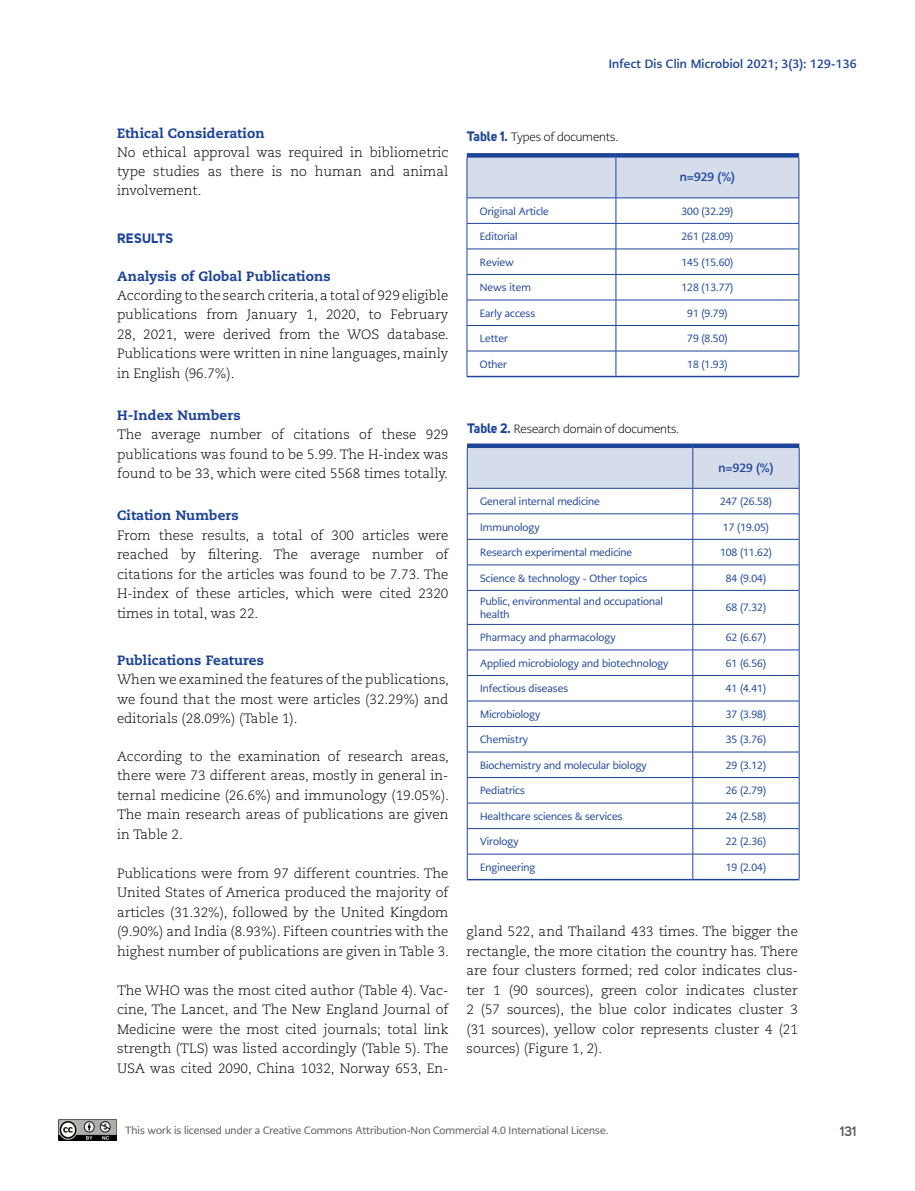
<style>
.page{position:relative;width:915px;height:1191px;background:#fff}
.page>*{position:absolute;margin:0;border:0;box-sizing:border-box;transform-origin:0 0}
.t1{font:300 13.5px/19.5px "Caecilia LT Pro 45";color:#000;text-align:justify}
.t2{font:800 13.5px "Caecilia LT Pro 85";letter-spacing:.01em;color:#1d4498}
.t3{font:700 13.5px "Uni Sans";letter-spacing:.02em;color:#1d4498}
.t4{font:600 13.5px "Uni Sans";color:#58595b}
.t5{font:300 12px "PMN Caecilia Sans Head";letter-spacing:-.01em;color:#000}
.t6{font:700 12px "PMN Caecilia Sans Head";letter-spacing:.02em;color:#1d4498}
.t7{font:10.5px/12.6px "PMN Caecilia Sans Head";color:#1d4498}
.t8{font:10.5px "PMN Caecilia Sans Head";color:#58595b}
.s1{font-family:"Uni Sans";font-weight:700;font-size:13.5px;color:#1d4498}
</style>
<div class="page">
<img style="left:58px;top:1119px;width:59px;height:21px">
<div style="left:466px;top:153px;width:149px;height:5px;background:#1d4498"></div>
<div style="left:615px;top:153px;width:183px;height:5px;background:#1d4498"></div>
<svg style="left:466px;top:155px;width:333px;height:221px"></svg>
<hr style="left:466px;top:376px;width:149px;height:1px;background:#1d4498">
<hr style="left:615px;top:376px;width:183px;height:1px;background:#1d4498">
<div style="left:467px;top:443px;width:225px;height:5px;background:#1d4498"></div>
<div style="left:692px;top:443px;width:107px;height:5px;background:#1d4498"></div>
<svg style="left:467px;top:446px;width:332px;height:144px"></svg>
<hr style="left:467px;top:590px;width:225px;height:1px;background:#1d4498">
<hr style="left:467px;top:590px;width:1px;height:34px;background:#1d4498">
<hr style="left:692px;top:590px;width:107px;height:1px;background:#1d4498">
<hr style="left:692px;top:590px;width:1px;height:34px;background:#1d4498">
<hr style="left:798px;top:590px;width:1px;height:34px;background:#1d4498">
<hr style="left:467px;top:624px;width:225px;height:1px;background:#1d4498">
<hr style="left:692px;top:624px;width:107px;height:1px;background:#1d4498">
<hr style="left:467px;top:649px;width:225px;height:1px;background:#1d4498">
<hr style="left:692px;top:649px;width:107px;height:1px;background:#1d4498">
<hr style="left:467px;top:675px;width:225px;height:1px;background:#1d4498">
<hr style="left:692px;top:675px;width:107px;height:1px;background:#1d4498">
<hr style="left:467px;top:700px;width:225px;height:1px;background:#1d4498">
<hr style="left:692px;top:700px;width:107px;height:1px;background:#1d4498">
<hr style="left:467px;top:726px;width:225px;height:1px;background:#1d4498">
<hr style="left:692px;top:726px;width:107px;height:1px;background:#1d4498">
<hr style="left:467px;top:751px;width:225px;height:1px;background:#1d4498">
<hr style="left:692px;top:751px;width:107px;height:1px;background:#1d4498">
<hr style="left:467px;top:777px;width:225px;height:1px;background:#1d4498">
<hr style="left:692px;top:777px;width:107px;height:1px;background:#1d4498">
<hr style="left:467px;top:803px;width:225px;height:1px;background:#1d4498">
<hr style="left:692px;top:803px;width:107px;height:1px;background:#1d4498">
<hr style="left:467px;top:828px;width:225px;height:1px;background:#1d4498">
<hr style="left:692px;top:828px;width:107px;height:1px;background:#1d4498">
<svg style="left:467px;top:624px;width:1px;height:255px"></svg>
<hr style="left:467px;top:854px;width:225px;height:1px;background:#1d4498">
<hr style="left:692px;top:854px;width:107px;height:1px;background:#1d4498">
<svg style="left:692px;top:624px;width:1px;height:255px"></svg>
<svg style="left:798px;top:624px;width:1px;height:255px"></svg>
<hr style="left:467px;top:879px;width:225px;height:1px;background:#1d4498">
<hr style="left:692px;top:879px;width:107px;height:1px;background:#1d4498">
<p class="t6" style="left:608px;top:56px;width:249px">Infect Dis Clin Microbiol 2021; 3(3): 129-136</p>
<p class="t2" style="left:117px;top:124px;width:149px">Ethical Consideration</p>
<p class="t1" style="left:117px;top:142px;width:333px;line-height:18.9px">No ethical approval was required in bibliometric type studies as there is no human and animal involvement.</p>
<p class="t3" style="left:117px;top:230px;width:58px">RESULTS</p>
<p class="t2" style="left:117px;top:267px;width:215px">Analysis of Global Publications</p>
<p class="t1" style="left:117px;top:285px;width:333px">According to the search criteria, a total of 929 eligible publications from January 1, 2020, to February 28, 2021, were derived from the WOS database.<br>Publications were written in nine languages, mainly in English (96.7%).</p>
<p class="t2" style="left:117px;top:405px;width:125px">H-Index Numbers</p>
<p class="t1" style="left:117px;top:424px;width:333px">The average number of citations of these 929 publications was found to be 5.99. The H-index was found to be 33, which were cited 5568 times totally.</p>
<p class="t2" style="left:117px;top:506px;width:123px">Citation Numbers</p>
<p class="t1" style="left:117px;top:525px;width:333px">From these results, a total of 300 articles were reached by filtering. The average number of citations for the articles was found to be 7.73. The H-index of these articles, which were cited 2320 times in total, was 22.</p>
<p class="t2" style="left:117px;top:650px;width:148px">Publications Features</p>
<p class="t1" style="left:117px;top:669px;width:333px">When we examined the features of the publications, we found that the most were articles (32.29%) and editorials (28.09%) (Table 1).</p>
<p class="t1" style="left:117px;top:746px;width:333px">According to the examination of research areas, there were 73 different areas, mostly in general in&shy;ternal medicine (26.6%) and immunology (19.05%).<br>The main research areas of publications are given in Table 2.</p>
<p class="t1" style="left:117px;top:863px;width:333px">Publications were from 97 different countries. The United States of America produced the majority of articles (31.32%), followed by the United Kingdom (9.90%) and India (8.93%). Fifteen countries with the highest number of publications are given in Table 3.</p>
<p class="t1" style="left:117px;top:980px;width:333px">The WHO was the most cited author (Table 4). Vac&shy;cine, The Lancet, and The New England Journal of Medicine were the most cited journals; total link strength (TLS) was listed accordingly (Table 5). The USA was cited 2090, China 1032, Norway 653, En-</p>
<p class="t5" style="left:466px;top:129px;width:153px"><span class="s1">Table 1.</span> Types of documents.</p>
<p class="t6" style="left:679px;top:169px;width:56px">n=929 (%)</p>
<p class="t7" style="left:479px;top:205px;width:70px">Original Article</p>
<p class="t7" style="left:681px;top:205px;width:53px">300 (32.29)</p>
<p class="t7" style="left:479px;top:230px;width:39px">Editorial</p>
<p class="t7" style="left:681px;top:230px;width:53px">261 (28.09)</p>
<p class="t7" style="left:479px;top:256px;width:35px">Review</p>
<p class="t7" style="left:681px;top:256px;width:53px">145 (15.60)</p>
<p class="t7" style="left:479px;top:281px;width:52px">News item</p>
<p class="t7" style="left:681px;top:281px;width:53px">128 (13.77)</p>
<p class="t7" style="left:479px;top:307px;width:57px">Early access</p>
<p class="t7" style="left:687px;top:307px;width:42px">91 (9.79)</p>
<p class="t7" style="left:479px;top:332px;width:29px">Letter</p>
<p class="t7" style="left:687px;top:332px;width:42px">79 (8.50)</p>
<p class="t7" style="left:479px;top:358px;width:29px">Other</p>
<p class="t7" style="left:687px;top:358px;width:42px">18 (1.93)</p>
<p class="t5" style="left:467px;top:421px;width:213px"><span class="s1">Table 2.</span> Research domain of documents.</p>
<p class="t6" style="left:718px;top:459px;width:56px">n=929 (%)</p>
<p class="t7" style="left:480px;top:495px;width:121px">General internal medicine</p>
<p class="t7" style="left:719px;top:495px;width:53px">247 (26.58)</p>
<p class="t7" style="left:480px;top:520px;width:61px">Immunology</p>
<p class="t7" style="left:722px;top:520px;width:48px">17 (19.05)</p>
<p class="t7" style="left:480px;top:546px;width:153px">Research experimental medicine</p>
<p class="t7" style="left:719px;top:546px;width:53px">108 (11.62)</p>
<p class="t7" style="left:480px;top:571px;width:169px">Science &amp; technology - Other topics</p>
<p class="t7" style="left:725px;top:571px;width:42px">84 (9.04)</p>
<p class="t7" style="left:480px;top:595px;width:184px">Public, environmental and occupational health</p>
<p class="t7" style="left:725px;top:601px;width:42px">68 (7.32)</p>
<p class="t7" style="left:480px;top:631px;width:137px">Pharmacy and pharmacology</p>
<p class="t7" style="left:725px;top:631px;width:42px">62 (6.67)</p>
<p class="t7" style="left:480px;top:656px;width:190px">Applied microbiology and biotechnology</p>
<p class="t7" style="left:725px;top:656px;width:42px">61 (6.56)</p>
<p class="t7" style="left:480px;top:682px;width:89px">Infectious diseases</p>
<p class="t7" style="left:725px;top:682px;width:42px">41 (4.41)</p>
<p class="t7" style="left:480px;top:708px;width:62px">Microbiology</p>
<p class="t7" style="left:725px;top:708px;width:42px">37 (3.98)</p>
<p class="t7" style="left:480px;top:733px;width:50px">Chemistry</p>
<p class="t7" style="left:725px;top:733px;width:42px">35 (3.76)</p>
<p class="t7" style="left:480px;top:759px;width:168px">Biochemistry and molecular biology</p>
<p class="t7" style="left:725px;top:759px;width:42px">29 (3.12)</p>
<p class="t7" style="left:480px;top:784px;width:46px">Pediatrics</p>
<p class="t7" style="left:725px;top:784px;width:42px">26 (2.79)</p>
<p class="t7" style="left:480px;top:810px;width:144px">Healthcare sciences &amp; services</p>
<p class="t7" style="left:725px;top:810px;width:42px">24 (2.58)</p>
<p class="t7" style="left:480px;top:835px;width:40px">Virology</p>
<p class="t7" style="left:725px;top:835px;width:42px">22 (2.36)</p>
<p class="t7" style="left:480px;top:861px;width:57px">Engineering</p>
<p class="t7" style="left:725px;top:861px;width:42px">19 (2.04)</p>
<p class="t1" style="left:466px;top:921px;width:333px">gland 522, and Thailand 433 times. The bigger the rectangle, the more citation the country has. There are four clusters formed; red color indicates clus&shy;ter 1 (90 sources), green color indicates cluster 2 (57 sources), the blue color indicates cluster 3 (31 sources), yellow color represents cluster 4 (21 sources) (Figure 1, 2).</p>
<p class="t8" style="left:125px;top:1123px;width:484px">This work is licensed under a Creative Commons Attribution-Non Commercial 4.0 International License.</p>
<p class="t4" style="left:839px;top:1123px;width:18px">131</p>
</div>
